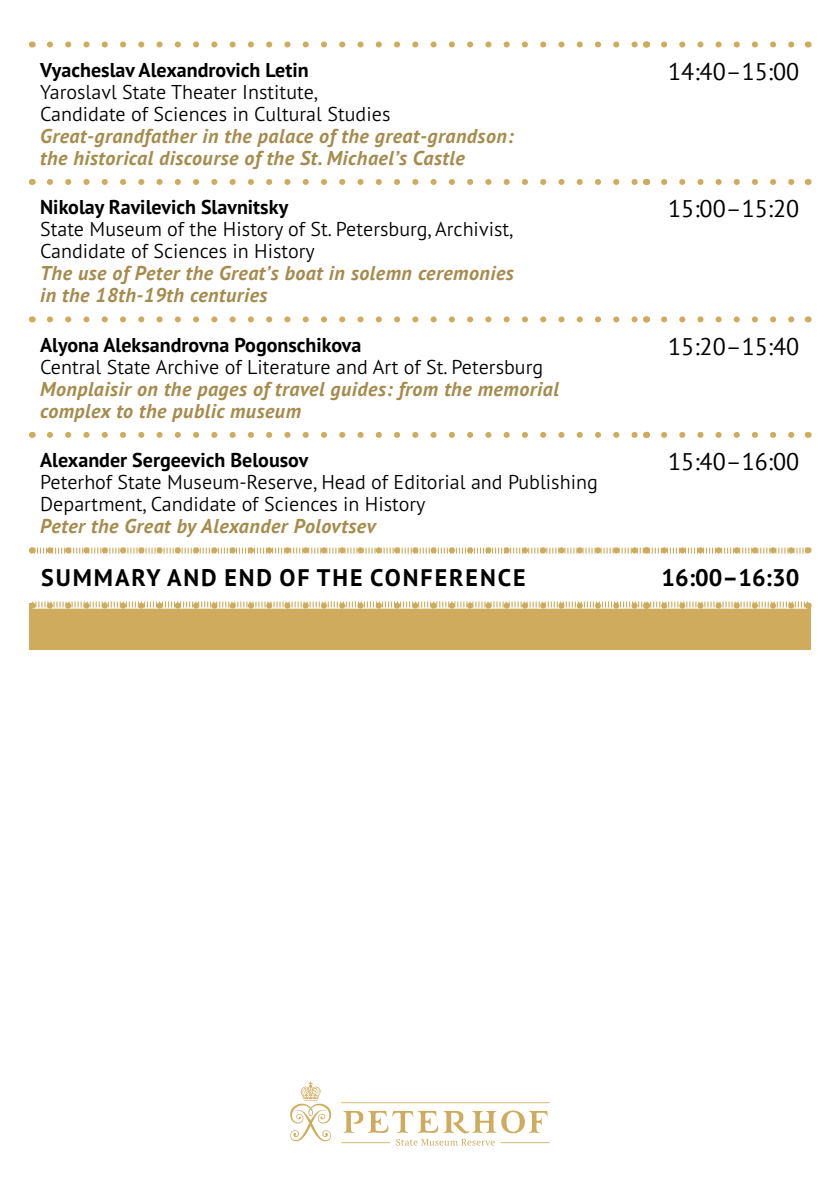
<style>
.page{position:relative;width:840px;height:1191px;background:#fff}
.page>*{position:absolute;margin:0;border:0;box-sizing:border-box;transform-origin:0 0}
.t1{font:24px "PT Sans";color:#000}
.t2{font:700 24px "PT Sans Pro";color:#000}
.t3{font:300 20px/22px "PT Sans Pro";color:#000}
.t4{font:italic 700 20px/22px "PT Sans Pro";letter-spacing:.025em;color:#a58b4c}
.t5{font:700 20px "PT Sans Pro";color:#000}
</style>
<div class="page">
<div style="left:29px;top:603px;width:781px;height:47px;background:#ceab5d"></div>
<svg style="left:33px;top:41px;width:612px;height:6px"></svg>
<svg style="left:646px;top:41px;width:161px;height:6px"></svg>
<svg style="left:33px;top:179px;width:612px;height:6px"></svg>
<svg style="left:646px;top:179px;width:161px;height:6px"></svg>
<svg style="left:33px;top:316px;width:612px;height:6px"></svg>
<svg style="left:646px;top:316px;width:161px;height:6px"></svg>
<svg style="left:33px;top:432px;width:612px;height:6px"></svg>
<svg style="left:646px;top:432px;width:161px;height:6px"></svg>
<svg style="left:50px;top:41px;width:586px;height:6px"></svg>
<svg style="left:663px;top:41px;width:135px;height:6px"></svg>
<svg style="left:50px;top:179px;width:586px;height:6px"></svg>
<svg style="left:663px;top:179px;width:135px;height:6px"></svg>
<svg style="left:50px;top:316px;width:586px;height:6px"></svg>
<svg style="left:663px;top:316px;width:135px;height:6px"></svg>
<svg style="left:50px;top:432px;width:586px;height:6px"></svg>
<svg style="left:663px;top:432px;width:135px;height:6px"></svg>
<svg style="left:30px;top:547px;width:778px;height:7px"></svg>
<svg style="left:32px;top:601px;width:776px;height:7px"></svg>
<svg style="left:290px;top:1081px;width:259px;height:64px"></svg>
<p class="t5" style="left:40px;top:57px;width:270px">Vyacheslav Alexandrovich Letin</p>
<p class="t3" style="left:40px;top:80px;width:351px">Yaroslavl State Theater Institute,<br>Candidate of Sciences in Cultural Studies</p>
<p class="t4" style="left:40px;top:125px;width:475px">Great-grandfather in the palace of the great-grandson: the historical discourse of the St. Michael’s Castle</p>
<p class="t5" style="left:40px;top:194px;width:250px">Nikolay Ravilevich Slavnitsky</p>
<p class="t3" style="left:40px;top:218px;width:474px">State Museum of the History of St. Petersburg, Archivist,<br>Candidate of Sciences in History</p>
<p class="t4" style="left:40px;top:262px;width:475px">The use of Peter the Great’s boat in solemn ceremonies in the 18th-19th centuries</p>
<p class="t5" style="left:40px;top:332px;width:322px">Alyona Aleksandrovna Pogonschikova</p>
<p class="t3" style="left:40px;top:355px;width:504px">Central State Archive of Literature and Art of St. Petersburg</p>
<p class="t4" style="left:40px;top:377px;width:520px">Monplaisir on the pages of travel guides: from the memorial complex to the public museum</p>
<p class="t5" style="left:40px;top:447px;width:269px">Alexander Sergeevich Belousov</p>
<p class="t3" style="left:40px;top:471px;width:559px">Peterhof State Museum-Reserve, Head of Editorial and Publishing<br>Department, Candidate of Sciences in History</p>
<p class="t4" style="left:40px;top:515px;width:337px">Peter the Great by Alexander Polovtsev</p>
<p class="t1" style="left:667px;top:56px;width:132px">14:40–15:00</p>
<p class="t1" style="left:667px;top:194px;width:132px">15:00–15:20</p>
<p class="t1" style="left:667px;top:331px;width:132px">15:20–15:40</p>
<p class="t1" style="left:667px;top:446px;width:132px">15:40–16:00</p>
<p class="t2" style="left:41px;top:561px;width:50px">Summary</p>
<p class="t2" style="left:167px;top:561px;width:18px">and</p>
<p class="t2" style="left:224px;top:561px;width:17px">end</p>
<p class="t2" style="left:279px;top:561px;width:54px">of the</p>
<p class="t2" style="left:370px;top:561px;width:17px">conference</p>
<p class="t2" style="left:661px;top:561px;width:139px">16:00–16:30</p>
</div>
